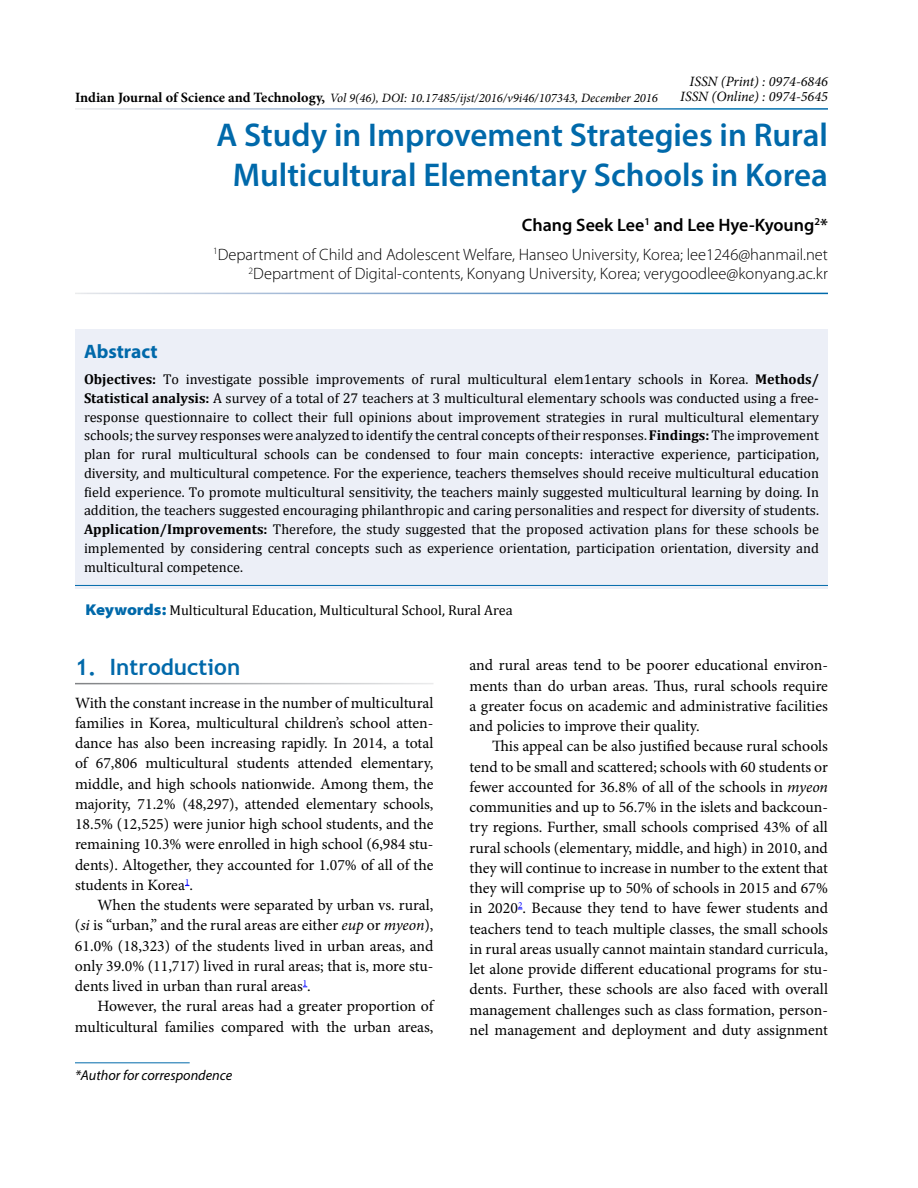
<style>
.page{position:relative;width:918px;height:1188px;background:#fff}
.page>*{position:absolute;margin:0;border:0;box-sizing:border-box;transform-origin:0 0}
.t1{font:600 33px/40.5px "Myriad Pro";color:#0069aa;text-align:center}
.t2{font:700 22.5px "Trebuchet MS";color:#0069aa}
.t3{font:700 19.5px "Myriad Pro";color:#0069aa}
.t4{font:600 18px "Myriad Pro";color:#000}
.t5{font:300 16.5px/19.5px "Myriad Pro";color:#000;text-align:right}
.t6{font:15.75px/20.2px "Minion Pro";color:#000;text-align:justify}
.t7{font:14.25px/18.8px "Cambria";color:#000;text-align:justify}
.t8{font:italic 14.25px/15px "Minion Pro";color:#000;text-align:right}
.t9{font:italic 14.25px "Myriad Pro";color:#000}
.t10{font:italic 12.75px "Minion Pro";color:#000}
.s1{font-weight:700;font-style:normal;font-size:14.25px}
.s2{font-weight:700}
.s3{font-family:"Myriad Pro";font-weight:900;font-stretch:semi-expanded;font-size:15.75px;color:#0069aa}
.s4{font-style:italic}
</style>
<div class="page">
<hr style="left:75px;top:1062px;width:115px;height:1px;background:#0069aa">
<div style="left:75px;top:330px;width:753px;height:259px;background:#eceff7"></div>
<hr style="left:75px;top:585px;width:753px;height:1px;background:#0069aa">
<p class="t8" style="left:680px;top:74px;width:149px">ISSN (Print) : 0974-6846<br>ISSN (Online) : 0974-5645</p>
<h1 class="t1" style="left:216px;top:113px;width:613px">A Study in Improvement Strategies in Rural<br>Multicultural Elementary Schools in Korea</h1>
<p class="t4" style="left:522px;top:214px;width:308px">Chang Seek Lee<sup>1</sup> and Lee Hye-Kyoung<sup>2</sup>*</p>
<p class="t5" style="left:213px;top:244px;width:616px"><sup>1</sup>Department of Child and Adolescent Welfare, Hanseo University, Korea; lee1246@hanmail.net<br><sup>2</sup>Department of Digital-contents, Konyang University, Korea; verygoodlee@konyang.ac.kr</p>
<p class="t10" style="left:75px;top:90px;width:585px"><span class="s1">Indian Journal of Science and Technology,</span> Vol 9(46), DOI: 10.17485/ijst/2016/v9i46/107343, December 2016</p>
<p class="t3" style="left:84px;top:339px;width:75px">Abstract</p>
<p class="t7" style="left:84px;top:370px;width:737px"><span class="s2">Objectives:</span> To investigate possible improvements of rural multicultural elem1entary schools in Korea. <span class="s2">Methods/ Statistical analysis:</span> A survey of a total of 27 teachers at 3 multicultural elementary schools was conducted using a free&shy;response questionnaire to collect their full opinions about improvement strategies in rural multicultural elementary schools; the survey responses were analyzed to identify the central concepts of their responses. <span class="s2">Findings:</span> The improvement plan for rural multicultural schools can be condensed to four main concepts: interactive experience, participation, diversity, and multicultural competence. For the experience, teachers themselves should receive multicultural education field experience. To promote multicultural sensitivity, the teachers mainly suggested multicultural learning by doing. In addition, the teachers suggested encouraging philanthropic and caring personalities and respect for diversity of students.<br><span class="s2">Application/Improvements:</span> Therefore, the study suggested that the proposed activation plans for these schools be implemented by considering central concepts such as experience orientation, participation orientation, diversity and multicultural competence.</p>
<p class="t7" style="left:86px;top:601px;width:429px"><span class="s3">Keywords:</span> Multicultural Education, Multicultural School, Rural Area</p>
<h2 class="t2" style="left:75px;top:653px;width:167px">1. Introduction</h2>
<p class="t6" style="left:75px;top:693px;width:360px">With the constant increase in the number of multicultural families in Korea, multicultural children’s school atten&shy;dance has also been increasing rapidly. In 2014, a total of 67,806 multicultural students attended elementary, middle, and high schools nationwide. Among them, the majority, 71.2% (48,297), attended elementary schools, 18.5% (12,525) were junior high school students, and the remaining 10.3% were enrolled in high school (6,984 stu&shy;dents). Altogether, they accounted for 1.07% of all of the students in Korea<sup>1</sup>.</p>
<p class="t6" style="left:75px;top:895px;width:360px;text-indent:23px">When the students were separated by urban vs. rural, (<span class="s4">si</span> is “urban,” and the rural areas are either <span class="s4">eup</span> or <span class="s4">myeon</span>), 61.0% (18,323) of the students lived in urban areas, and only 39.0% (11,717) lived in rural areas; that is, more stu&shy;dents lived in urban than rural areas<sup>1</sup>.</p>
<p class="t6" style="left:75px;top:996px;width:360px;text-align:right">However, the rural areas had a greater proportion of multicultural families compared with the urban areas,</p>
<p class="t9" style="left:75px;top:1066px;width:159px">*Author for correspondence</p>
<p class="t6" style="left:470px;top:655px;width:360px">and rural areas tend to be poorer educational environ&shy;ments than do urban areas. Thus, rural schools require a greater focus on academic and administrative facilities and policies to improve their quality.</p>
<p class="t6" style="left:469px;top:736px;width:360px;text-indent:23px">This appeal can be also justified because rural schools tend to be small and scattered; schools with 60 students or fewer accounted for 36.8% of all of the schools in <span class="s4">myeon </span>communities and up to 56.7% in the islets and backcoun&shy;try regions. Further, small schools comprised 43% of all rural schools (elementary, middle, and high) in 2010, and they will continue to increase in number to the extent that they will comprise up to 50% of schools in 2015 and 67% in 2020<sup>2</sup>. Because they tend to have fewer students and teachers tend to teach multiple classes, the small schools in rural areas usually cannot maintain standard curricula, let alone provide different educational programs for stu&shy;dents. Further, these schools are also faced with overall management challenges such as class formation, person&shy;nel management and deployment and duty assignment</p>
</div>
